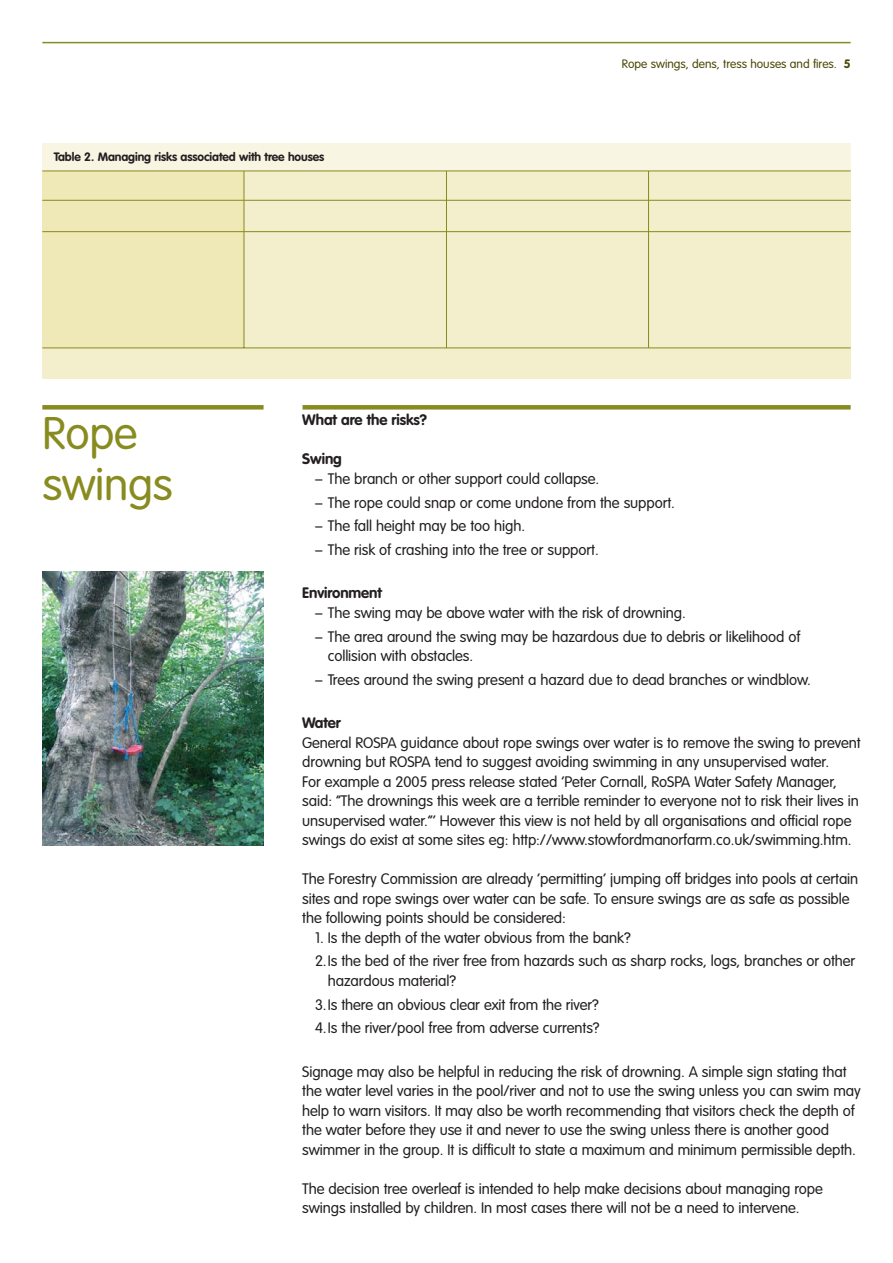
<style>
.page{position:relative;width:893px;height:1263px;background:#fff}
.page>*{position:absolute;margin:0;border:0;box-sizing:border-box;transform-origin:0 0}
.t1{font:300 45px/51px "VAG Rounded";letter-spacing:-.005em;color:#888b1f}
.t2{font:300 15px/19.5px "VAG Rounded";letter-spacing:-.005em;color:#231f20}
.t3{font:700 15px "VAG Rounded";letter-spacing:-.005em;color:#231f20}
.t4{font:700 12px "VAG Rounded";letter-spacing:-.005em;color:#231f20}
.t5{font:300 12px "VAG Rounded";color:#4b4705}
.s1{font-weight:700}
</style>
<div class="page">
<hr style="left:42px;top:42px;width:808px;height:1px;background:#888b1f">
<div style="left:42px;top:143px;width:808px;height:28px;background:#f8f5e2"></div>
<div style="left:42px;top:405px;width:221px;height:5px;background:#888b1f"></div>
<div style="left:302px;top:405px;width:548px;height:5px;background:#888b1f"></div>
<div style="left:42px;top:171px;width:808px;height:208px;background:#f3eecc"></div>
<div style="left:42px;top:171px;width:202px;height:177px;background:#efe8b7"></div>
<hr style="left:42px;top:231px;width:808px;height:1px;background:#888b1f">
<hr style="left:42px;top:200px;width:808px;height:1px;background:#888b1f">
<hr style="left:42px;top:171px;width:808px;height:1px;background:#888b1f">
<hr style="left:648px;top:171px;width:1px;height:177px;background:#888b1f">
<hr style="left:446px;top:171px;width:1px;height:177px;background:#888b1f">
<hr style="left:42px;top:348px;width:808px;height:1px;background:#888b1f">
<hr style="left:244px;top:171px;width:1px;height:177px;background:#888b1f">
<img style="left:42px;top:571px;width:221px;height:274px">
<p class="t4" style="left:54px;top:151px;width:272px">Table 2. Managing risks associated with tree houses</p>
<p class="t5" style="left:622px;top:58px;width:230px">Rope swings, dens, tress houses and fires. <span class="s1">5</span></p>
<h1 class="t1" style="left:42px;top:411px;width:132px">Rope swings</h1>
<p class="t3" style="left:302px;top:414px;width:126px">What are the risks?</p>
<h2 class="t3" style="left:302px;top:453px;width:41px">Swing</h2>
<p class="t2" style="left:315px;top:470px;width:286px">– The branch or other support could collapse.</p>
<p class="t2" style="left:315px;top:494px;width:361px">– The rope could snap or come undone from the support.</p>
<p class="t2" style="left:315px;top:518px;width:212px">– The fall height may be too high.</p>
<p class="t2" style="left:315px;top:541px;width:285px">– The risk of crashing into the tree or support.</p>
<h2 class="t3" style="left:302px;top:587px;width:81px">Environment</h2>
<p class="t2" style="left:315px;top:604px;width:372px">– The swing may be above water with the risk of drowning.</p>
<p class="t2" style="left:328px;top:628px;width:474px;text-indent:-13px">– The area around the swing may be hazardous due to debris or likelihood of collision with obstacles.</p>
<p class="t2" style="left:315px;top:671px;width:497px">– Trees around the swing present a hazard due to dead branches or windblow.</p>
<h2 class="t3" style="left:302px;top:717px;width:40px">Water</h2>
<p class="t2" style="left:302px;top:734px;width:560px">General ROSPA guidance about rope swings over water is to remove the swing to prevent drowning but ROSPA tend to suggest avoiding swimming in any unsupervised water.<br>For example a 2005 press release stated ‘Peter Cornall, RoSPA Water Safety Manager, said: “The drownings this week are a terrible reminder to everyone not to risk their lives in unsupervised water.”’ However this view is not held by all organisations and official rope swings do exist at some sites eg: http://www.stowfordmanorfarm.co.uk/swimming.htm.</p>
<p class="t2" style="left:302px;top:870px;width:557px">The Forestry Commission are already ‘permitting’ jumping off bridges into pools at certain sites and rope swings over water can be safe. To ensure swings are as safe as possible the following points should be considered:</p>
<p class="t2" style="left:315px;top:927px;width:541px;line-height:23.7px">1. Is the depth of the water obvious from the bank?<br>2.Is the bed of the river free from hazards such as sharp rocks, logs, branches or other</p>
<p class="t2" style="left:315px;top:970px;width:286px;line-height:23.7px;text-indent:13px">hazardous material?<br>3.Is there an obvious clear exit from the river?<br>4.Is the river/pool free from adverse currents?</p>
<p class="t2" style="left:302px;top:1063px;width:560px">Signage may also be helpful in reducing the risk of drowning. A simple sign stating that the water level varies in the pool/river and not to use the swing unless you can swim may help to warn visitors. It may also be worth recommending that visitors check the depth of the water before they use it and never to use the swing unless there is another good swimmer in the group. It is difficult to state a maximum and minimum permissible depth.</p>
<p class="t2" style="left:302px;top:1180px;width:522px">The decision tree overleaf is intended to help make decisions about managing rope swings installed by children. In most cases there will not be a need to intervene.</p>
</div>
